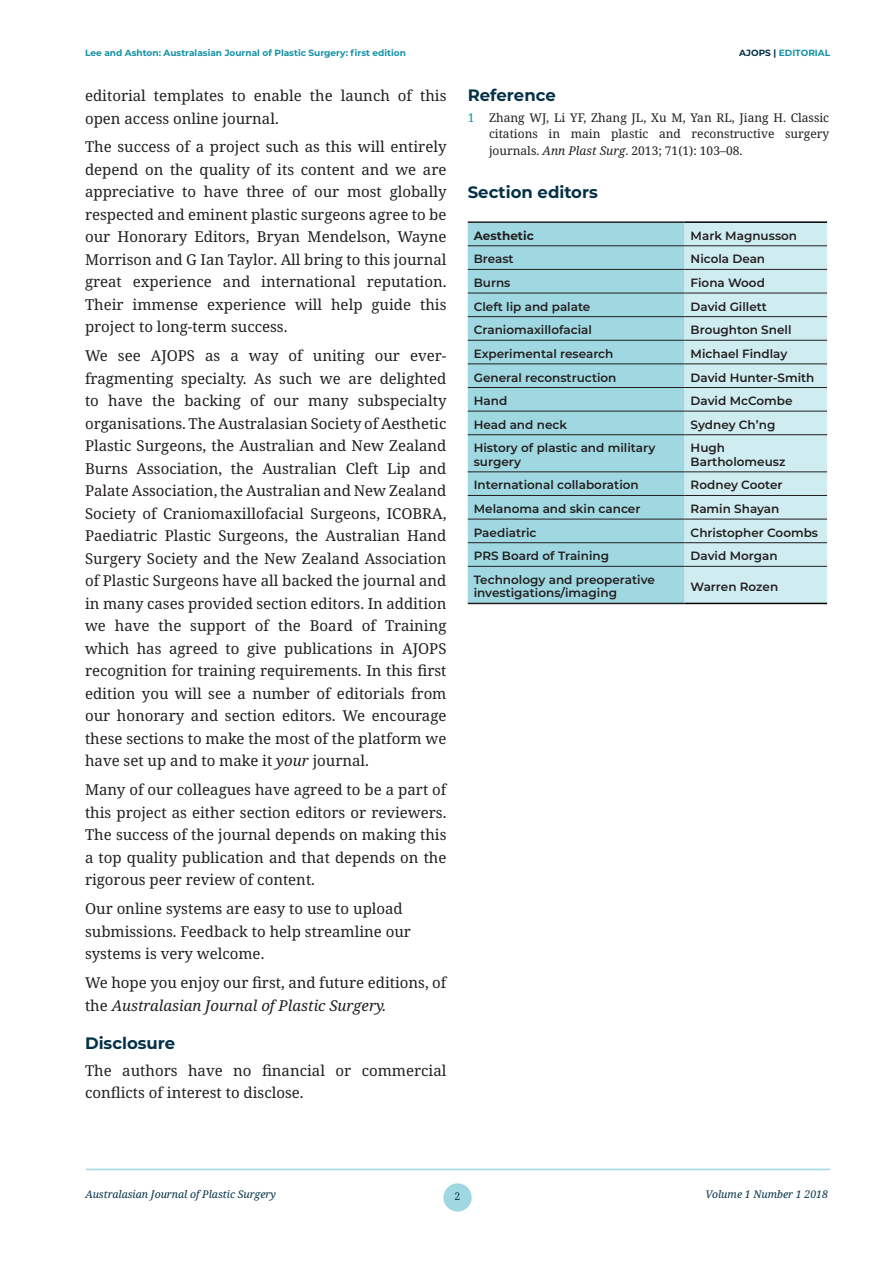
<style>
.page{position:relative;width:893px;height:1263px;background:#fff}
.page>*{position:absolute;margin:0;border:0;box-sizing:border-box;transform-origin:0 0}
.AJOPSheading1{font:700 16.5px "Montserrat";color:#053148}
.AJOPStext{font:15px/22.5px "Noto Serif";color:#231f20}
.AJOPStabletext{font:600 12px/13.5px "Montserrat";color:#231f20}
.t1{font:12px/16.5px "Noto Serif";color:#231f20;text-align:justify}
.AJOPStabletext-2{font:700 12px "Montserrat";color:#231f20}
.t2{font:italic 10.5px "Noto Serif";color:#053148}
.t3{font:10.5px "Noto Serif";color:#053148}
.AJOPSheader-left{font:700 9px "Montserrat";color:#1292a6}
.s1{font-style:italic}
.s2{color:#053148}
.s3{color:#1292a6}
</style>
<div class="page">
<hr style="left:86px;top:1169px;width:744px;height:1px;background:#9fd8e1">
<div style="left:443px;top:1183px;width:29px;height:28px;background:#9fd8e1;border-radius:50%"></div>
<div style="left:468px;top:223px;width:217px;height:380px;background:#9fd8e1"></div>
<div style="left:685px;top:223px;width:142px;height:380px;background:#cfecf0"></div>
<hr style="left:468px;top:221px;width:217px;height:2px;background:#231f20">
<hr style="left:468px;top:603px;width:217px;height:1px;background:#231f20">
<hr style="left:685px;top:221px;width:142px;height:2px;background:#000">
<hr style="left:685px;top:603px;width:142px;height:1px;background:#000">
<hr style="left:685px;top:245px;width:142px;height:1px;background:#231f20">
<hr style="left:685px;top:269px;width:142px;height:1px;background:#231f20">
<hr style="left:685px;top:293px;width:142px;height:1px;background:#231f20">
<hr style="left:685px;top:316px;width:142px;height:1px;background:#231f20">
<hr style="left:685px;top:340px;width:142px;height:1px;background:#231f20">
<hr style="left:685px;top:363px;width:142px;height:1px;background:#231f20">
<hr style="left:685px;top:387px;width:142px;height:1px;background:#231f20">
<hr style="left:685px;top:411px;width:142px;height:1px;background:#231f20">
<hr style="left:685px;top:434px;width:142px;height:1px;background:#231f20">
<hr style="left:685px;top:471px;width:142px;height:1px;background:#231f20">
<hr style="left:685px;top:495px;width:142px;height:1px;background:#231f20">
<hr style="left:685px;top:519px;width:142px;height:1px;background:#231f20">
<hr style="left:685px;top:542px;width:142px;height:1px;background:#231f20">
<hr style="left:685px;top:566px;width:142px;height:1px;background:#231f20">
<hr style="left:468px;top:245px;width:217px;height:1px;background:#231f20">
<hr style="left:468px;top:269px;width:217px;height:1px;background:#231f20">
<hr style="left:468px;top:293px;width:217px;height:1px;background:#231f20">
<hr style="left:468px;top:316px;width:217px;height:1px;background:#231f20">
<hr style="left:468px;top:340px;width:217px;height:1px;background:#231f20">
<hr style="left:468px;top:363px;width:217px;height:1px;background:#231f20">
<hr style="left:468px;top:387px;width:217px;height:1px;background:#231f20">
<hr style="left:468px;top:411px;width:217px;height:1px;background:#231f20">
<hr style="left:468px;top:434px;width:217px;height:1px;background:#231f20">
<hr style="left:468px;top:471px;width:217px;height:1px;background:#231f20">
<hr style="left:468px;top:495px;width:217px;height:1px;background:#231f20">
<hr style="left:468px;top:519px;width:217px;height:1px;background:#231f20">
<hr style="left:468px;top:542px;width:217px;height:1px;background:#231f20">
<hr style="left:468px;top:566px;width:217px;height:1px;background:#231f20">
<p class="AJOPSheader-left" style="left:85px;top:46px;width:322px">Lee and Ashton: Australasian Journal of Plastic Surgery: first edition</p>
<p class="AJOPStext" style="left:85px;top:85px;width:363px">editorial templates to enable the launch of this open access online journal.</p>
<p class="AJOPStext" style="left:85px;top:136px;width:363px;text-align:justify">The success of a project such as this will entirely depend on the quality of its content and we are appreciative to have three of our most globally respected and eminent plastic surgeons agree to be our Honorary Editors, Bryan Mendelson, Wayne Morrison and G Ian Taylor. All bring to this journal great experience and international reputation.<br>Their immense experience will help guide this project to long-term success.</p>
<p class="AJOPStext" style="left:85px;top:345px;width:363px;text-align:justify">We see AJOPS as a way of uniting our ever&shy;fragmenting specialty. As such we are delighted to have the backing of our many subspecialty organisations. The Australasian Society of Aesthetic Plastic Surgeons, the Australian and New Zealand Burns Association, the Australian Cleft Lip and Palate Association, the Australian and New Zealand Society of Craniomaxillofacial Surgeons, ICOBRA, Paediatric Plastic Surgeons, the Australian Hand Surgery Society and the New Zealand Association of Plastic Surgeons have all backed the journal and in many cases provided section editors. In addition we have the support of the Board of Training which has agreed to give publications in AJOPS recognition for training requirements. In this first edition you will see a number of editorials from our honorary and section editors. We encourage these sections to make the most of the platform we have set up and to make it <span class="s1">your</span> journal.</p>
<p class="AJOPStext" style="left:85px;top:779px;width:363px;text-align:justify">Many of our colleagues have agreed to be a part of this project as either section editors or reviewers.<br>The success of the journal depends on making this a top quality publication and that depends on the rigorous peer review of content.</p>
<p class="AJOPStext" style="left:85px;top:898px;width:327px">Our online systems are easy to use to upload submissions. Feedback to help streamline our systems is very welcome.</p>
<p class="AJOPStext" style="left:85px;top:972px;width:363px">We hope you enjoy our first, and future editions, of the <span class="s1">Australasian Journal of Plastic Surgery.</span></p>
<p class="AJOPSheading1" style="left:85px;top:1031px;width:92px">Disclosure</p>
<p class="AJOPStext" style="left:85px;top:1060px;width:363px">The authors have no financial or commercial conflicts of interest to disclose.</p>
<p class="AJOPSheader-left" style="left:739px;top:46px;width:93px"><span class="s2">AJOPS |</span> EDITORIAL</p>
<p class="AJOPSheading1" style="left:468px;top:83px;width:90px">Reference</p>
<p class="t1" style="left:489px;top:110px;width:342px;text-indent:-21px"><span class="s3">1</span> Zhang WJ, Li YF, Zhang JL, Xu M, Yan RL, Jiang H. Classic citations in main plastic and reconstructive surgery journals. <span class="s1">Ann Plast Surg</span>. 2013; 71(1): 103–08.</p>
<p class="AJOPSheading1" style="left:468px;top:181px;width:132px">Section editors</p>
<p class="AJOPStabletext-2" style="left:474px;top:227px;width:62px">Aesthetic</p>
<p class="AJOPStabletext" style="left:691px;top:228px;width:108px">Mark Magnusson</p>
<p class="AJOPStabletext" style="left:474px;top:252px;width:41px">Breast</p>
<p class="AJOPStabletext" style="left:691px;top:252px;width:76px">Nicola Dean</p>
<p class="AJOPStabletext" style="left:474px;top:275px;width:38px">Burns</p>
<p class="AJOPStabletext" style="left:691px;top:275px;width:76px">Fiona Wood</p>
<p class="AJOPStabletext" style="left:474px;top:299px;width:118px">Cleft lip and palate</p>
<p class="AJOPStabletext" style="left:691px;top:299px;width:78px">David Gillett</p>
<p class="AJOPStabletext" style="left:474px;top:323px;width:120px">Craniomaxillofacial</p>
<p class="AJOPStabletext" style="left:691px;top:323px;width:102px">Broughton Snell</p>
<p class="AJOPStabletext" style="left:474px;top:346px;width:141px">Experimental research</p>
<p class="AJOPStabletext" style="left:691px;top:346px;width:98px">Michael Findlay</p>
<p class="AJOPStabletext" style="left:474px;top:370px;width:144px">General reconstruction</p>
<p class="AJOPStabletext" style="left:691px;top:370px;width:125px">David Hunter-Smith</p>
<p class="AJOPStabletext" style="left:474px;top:394px;width:35px">Hand</p>
<p class="AJOPStabletext" style="left:691px;top:394px;width:103px">David McCombe</p>
<p class="AJOPStabletext" style="left:474px;top:417px;width:95px">Head and neck</p>
<p class="AJOPStabletext" style="left:691px;top:417px;width:86px">Sydney Ch’ng</p>
<p class="AJOPStabletext" style="left:474px;top:441px;width:183px">History of plastic and military surgery</p>
<p class="AJOPStabletext" style="left:691px;top:441px;width:96px">Hugh<br>Bartholomeusz</p>
<p class="AJOPStabletext" style="left:474px;top:478px;width:166px">International collaboration</p>
<p class="AJOPStabletext" style="left:691px;top:478px;width:93px">Rodney Cooter</p>
<p class="AJOPStabletext" style="left:474px;top:501px;width:168px">Melanoma and skin cancer</p>
<p class="AJOPStabletext" style="left:691px;top:501px;width:90px">Ramin Shayan</p>
<p class="AJOPStabletext" style="left:474px;top:525px;width:64px">Paediatric</p>
<p class="AJOPStabletext" style="left:691px;top:525px;width:129px">Christopher Coombs</p>
<p class="AJOPStabletext" style="left:474px;top:549px;width:137px">PRS Board of Training</p>
<p class="AJOPStabletext" style="left:691px;top:549px;width:88px">David Morgan</p>
<p class="AJOPStabletext" style="left:474px;top:572px;width:183px">Technology and preoperative investigations/imaging</p>
<p class="AJOPStabletext" style="left:691px;top:579px;width:89px">Warren Rozen</p>
<p class="t2" style="left:85px;top:1187px;width:192px">Australasian Journal of Plastic Surgery</p>
<p class="t3" style="left:455px;top:1189px;width:7px">2</p>
<p class="t2" style="left:706px;top:1187px;width:124px">Volume 1 Number 1 2018</p>
</div>
